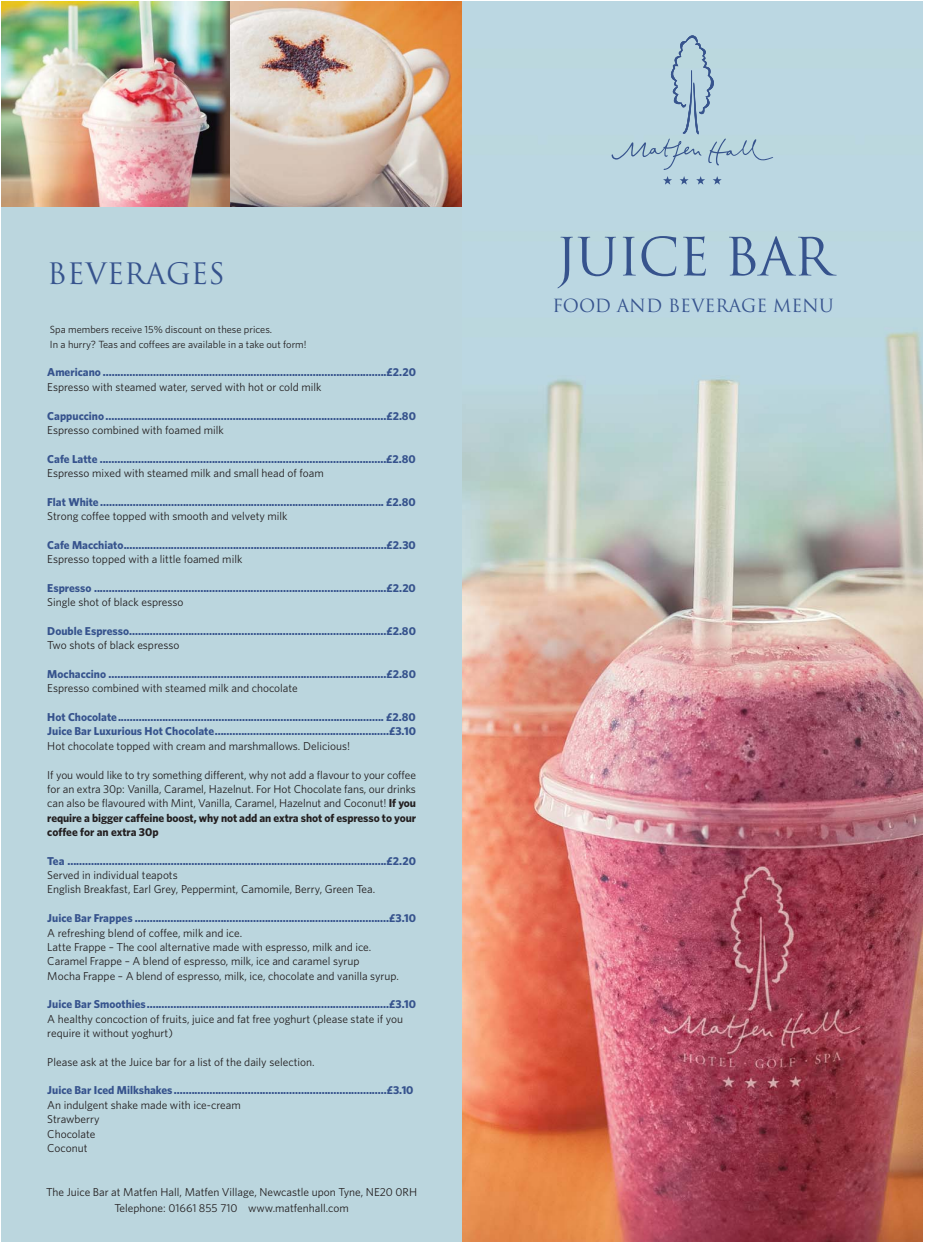
<style>
.page{position:relative;width:929px;height:1242px;background:#fff}
.page>*{position:absolute;margin:0;border:0;box-sizing:border-box;transform-origin:0 0}
.t1{font:51.25px "Trajan";letter-spacing:-.02em;color:#36538d}
.t2{font:28.75px "Trajan";color:#36538d}
.t3{font:17.75px "Trajan";color:#36538d}
.t4{font:700 11.5px/14.4px "Whitney Pro";color:#36538d}
.t5{font:11.5px/14.4px "Whitney Pro";color:#231f20}
.t6{font:10.38px/15.6px "Whitney Pro";color:#231f20}
.s1{font-weight:700}
</style>
<div class="page">
<div style="left:1px;top:1px;width:497px;height:1240px;background:#bbd6de"></div>
<img style="left:1px;top:1px;width:229px;height:206px">
<img style="left:230px;top:1px;width:232px;height:206px">
<img style="left:462px;top:1px;width:461px;height:1240px">
<svg style="left:663px;top:176px;width:9px;height:9px"></svg>
<svg style="left:679px;top:176px;width:9px;height:9px"></svg>
<svg style="left:696px;top:176px;width:9px;height:9px"></svg>
<svg style="left:713px;top:176px;width:9px;height:9px"></svg>
<svg style="left:611px;top:35px;width:162px;height:135px;background:#b4d0dc"></svg>
<h2 class="t2" style="left:47px;top:257px;width:179px">BEVERAGES</h2>
<p class="t6" style="left:50px;top:322px;width:258px">Spa members receive 15% discount on these prices.<br>In a hurry? Teas and coffees are available in a take out form!</p>
<p class="t4" style="left:47px;top:366px;width:370px">Americano ................................................................................................£2.20</p>
<p class="t5" style="left:47px;top:381px;width:276px">Espresso with steamed water, served with hot or cold milk</p>
<p class="t4" style="left:47px;top:409px;width:370px">Cappuccino ...............................................................................................£2.80</p>
<p class="t5" style="left:47px;top:424px;width:178px">Espresso combined with foamed milk</p>
<p class="t4" style="left:47px;top:452px;width:370px">Cafe Latte .................................................................................................£2.80</p>
<p class="t5" style="left:47px;top:467px;width:278px">Espresso mixed with steamed milk and small head of foam</p>
<p class="t4" style="left:47px;top:495px;width:370px">Flat White ................................................................................................ £2.80</p>
<p class="t5" style="left:47px;top:510px;width:242px">Strong coffee topped with smooth and velvety milk</p>
<p class="t4" style="left:47px;top:538px;width:370px">Cafe Macchiato.........................................................................................£2.30</p>
<p class="t5" style="left:47px;top:553px;width:196px">Espresso topped with a little foamed milk</p>
<p class="t4" style="left:47px;top:582px;width:370px">Espresso ...................................................................................................£2.20</p>
<p class="t5" style="left:47px;top:596px;width:138px">Single shot of black espresso</p>
<p class="t4" style="left:47px;top:625px;width:370px">Double Espresso.......................................................................................£2.80</p>
<p class="t5" style="left:47px;top:639px;width:134px">Two shots of black espresso</p>
<p class="t4" style="left:47px;top:668px;width:370px">Mochaccino ..............................................................................................£2.80</p>
<p class="t5" style="left:47px;top:682px;width:252px">Espresso combined with steamed milk and chocolate</p>
<p class="t4" style="left:47px;top:711px;width:370px">Hot Chocolate.......................................................................................... £2.80<br>Juice Bar Luxurious Hot Chocolate...........................................................£3.10</p>
<p class="t5" style="left:47px;top:739px;width:304px">Hot chocolate topped with cream and marshmallows. Delicious!</p>
<p class="t5" style="left:47px;top:768px;width:370px;text-align:justify">If you would like to try something different, why not add a flavour to your coffee for an extra 30p: Vanilla, Caramel, Hazelnut. For Hot Chocolate fans, our drinks can also be flavoured with Mint, Vanilla, Caramel, Hazelnut and Coconut! <span class="s1">If you require a bigger caffeine boost, why not add an extra shot of espresso to your coffee for an extra 30p</span></p>
<p class="t4" style="left:47px;top:854px;width:370px">Tea ............................................................................................................£2.20</p>
<p class="t5" style="left:47px;top:869px;width:329px">Served in individual teapots<br>English Breakfast, Earl Grey, Peppermint, Camomile, Berry, Green Tea.</p>
<p class="t4" style="left:47px;top:912px;width:370px">Juice Bar Frappes ......................................................................................£3.10</p>
<p class="t5" style="left:47px;top:926px;width:353px">A refreshing blend of coffee, milk and ice.<br>Latte Frappe – The cool alternative made with espresso, milk and ice.<br>Caramel Frappe – A blend of espresso, milk, ice and caramel syrup<br>Mocha Frappe – A blend of espresso, milk, ice, chocolate and vanilla syrup.</p>
<p class="t4" style="left:47px;top:998px;width:370px">Juice Bar Smoothies..................................................................................£3.10</p>
<p class="t5" style="left:47px;top:1012px;width:357px">A healthy concoction of fruits, juice and fat free yoghurt (please state if you require it without yoghurt)</p>
<p class="t5" style="left:47px;top:1055px;width:269px">Please ask at the Juice bar for a list of the daily selection.</p>
<p class="t4" style="left:47px;top:1084px;width:368px">Juice Bar Iced Milkshakes ........................................................................£3.10</p>
<p class="t5" style="left:47px;top:1098px;width:195px">An indulgent shake made with ice-cream<br>Strawberry<br>Chocolate<br>Coconut</p>
<p class="t5" style="left:46px;top:1184px;width:373px;line-height:16.5px;text-align:center">The Juice Bar at Matfen Hall, Matfen Village, Newcastle upon Tyne, NE20 0RH<br>Telephone: 01661 855 710 www.matfenhall.com</p>
<h1 class="t1" style="left:556px;top:228px;width:278px">JUICE BAR</h1>
<h3 class="t3" style="left:552px;top:296px;width:283px">FOOD AND BEVERAGE MENU</h3>
</div>
